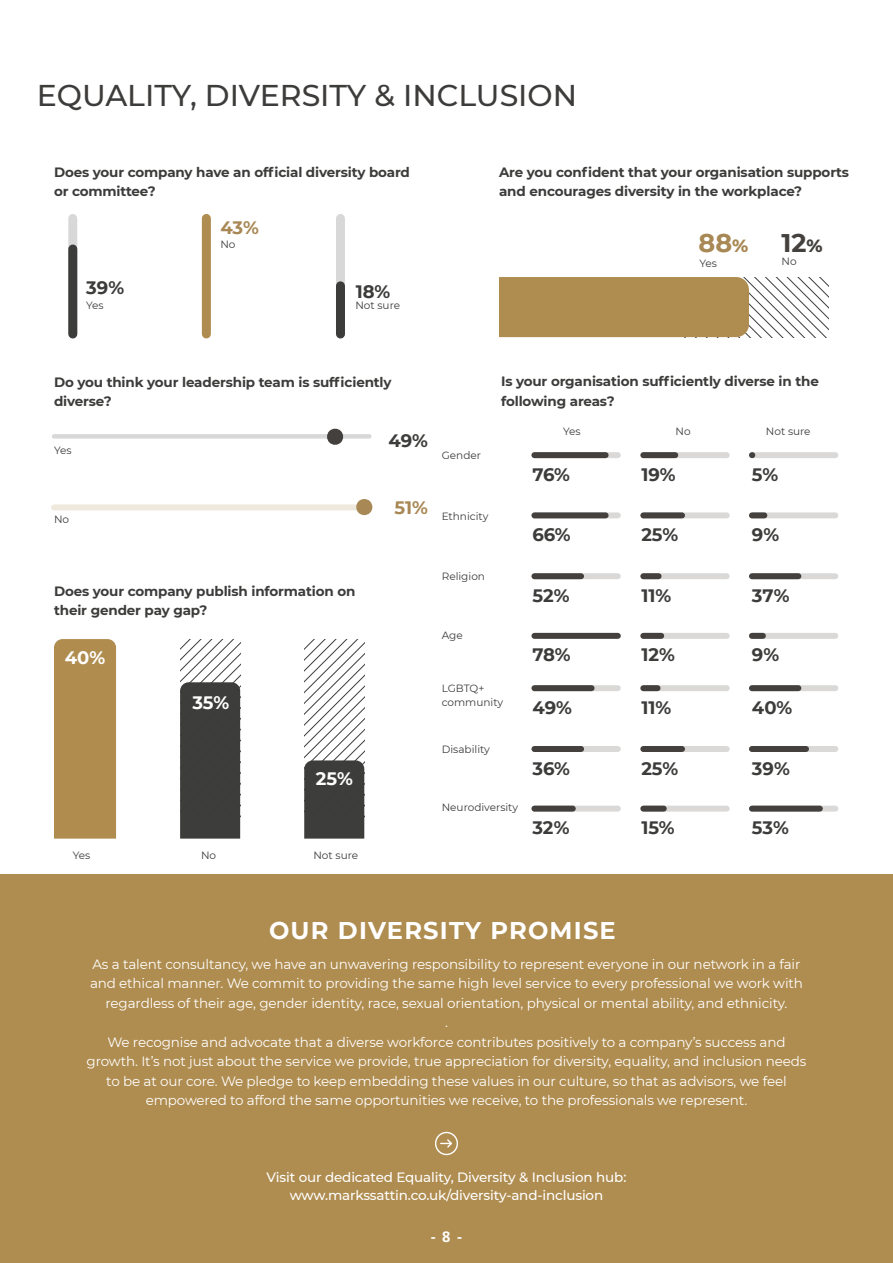
<style>
.page{position:relative;width:893px;height:1263px;background:#fff}
.page>*{position:absolute;margin:0;border:0;box-sizing:border-box;transform-origin:0 0}
.t1{font:500 30px "Montserrat";color:#3d3c3b}
.t2{font:700 25.5px "Montserrat";color:#a88855}
.t3{font:700 25.5px "Montserrat";color:#43403d}
.t4{font:700 24.15px "Montserrat";letter-spacing:.05em;color:#fff}
.t5{font:700 18px "Montserrat";color:#3c3c3b}
.t6{font:700 18px "Montserrat";color:#fff}
.t7{font:700 18px "Montserrat";color:#a88855}
.t8{font:700 15px "Frutiger LT Std";color:#fff}
.t9{font:13.5px/19.5px "Montserrat";letter-spacing:-.01em;color:#fff;text-align:center}
.t10{font:700 13.5px/19.5px "Montserrat";letter-spacing:-.01em;color:#3c3c3b}
.t11{font:500 13.5px/18px "Montserrat";letter-spacing:-.01em;color:#fff;text-align:center}
.t12{font:10.5px/13.5px "Montserrat";color:#3c3c3b}
.s1{font-weight:800;font-size:18px}
</style>
<div class="page">
<div style="left:0;top:874px;width:893px;height:389px;background:#af8c4f"></div>
<div style="left:435px;top:1132px;width:23px;height:23px;border:1px solid #fff;border-radius:50%"></div>
<svg style="left:441px;top:1139px;width:11px;height:9px"></svg>
<svg style="left:606px;top:512px;width:12px;height:6px"></svg>
<svg style="left:592px;top:685px;width:26px;height:6px"></svg>
<svg style="left:581px;top:573px;width:37px;height:6px"></svg>
<svg style="left:581px;top:746px;width:37px;height:6px"></svg>
<svg style="left:573px;top:806px;width:45px;height:6px"></svg>
<svg style="left:675px;top:452px;width:52px;height:6px"></svg>
<svg style="left:682px;top:512px;width:45px;height:6px"></svg>
<div style="left:643px;top:685px;width:84px;height:6px;background:#dad9d8"></div>
<div style="left:643px;top:573px;width:84px;height:6px;background:#dad9d8"></div>
<svg style="left:682px;top:746px;width:45px;height:6px"></svg>
<div style="left:643px;top:633px;width:84px;height:6px;background:#dad9d8"></div>
<div style="left:643px;top:806px;width:84px;height:6px;background:#dad9d8"></div>
<div style="left:752px;top:452px;width:83px;height:6px;background:#dad9d8"></div>
<div style="left:752px;top:512px;width:83px;height:6px;background:#dad9d8"></div>
<svg style="left:798px;top:685px;width:37px;height:6px"></svg>
<svg style="left:798px;top:573px;width:37px;height:6px"></svg>
<svg style="left:806px;top:746px;width:29px;height:6px"></svg>
<div style="left:752px;top:633px;width:83px;height:6px;background:#dad9d8"></div>
<svg style="left:820px;top:806px;width:15px;height:6px"></svg>
<svg style="left:606px;top:452px;width:12px;height:6px"></svg>
<div style="left:534px;top:452px;width:72px;height:6px;background:#43403d"></div>
<div style="left:534px;top:512px;width:72px;height:6px;background:#43403d"></div>
<div style="left:534px;top:685px;width:58px;height:6px;background:#43403d"></div>
<div style="left:534px;top:573px;width:47px;height:6px;background:#43403d"></div>
<div style="left:534px;top:746px;width:47px;height:6px;background:#43403d"></div>
<div style="left:534px;top:633px;width:84px;height:6px;background:#43403d"></div>
<div style="left:534px;top:806px;width:39px;height:6px;background:#43403d"></div>
<div style="left:643px;top:452px;width:32px;height:6px;background:#43403d"></div>
<div style="left:643px;top:512px;width:39px;height:6px;background:#43403d"></div>
<div style="left:643px;top:685px;width:15px;height:6px;background:#43403d"></div>
<div style="left:752px;top:512px;width:12px;height:6px;background:#43403d"></div>
<div style="left:752px;top:685px;width:46px;height:6px;background:#43403d"></div>
<div style="left:752px;top:573px;width:46px;height:6px;background:#43403d"></div>
<div style="left:752px;top:746px;width:54px;height:6px;background:#43403d"></div>
<div style="left:752px;top:633px;width:11px;height:6px;background:#43403d"></div>
<div style="left:752px;top:806px;width:68px;height:6px;background:#43403d"></div>
<div style="left:643px;top:633px;width:18px;height:6px;background:#43403d"></div>
<div style="left:643px;top:806px;width:21px;height:6px;background:#43403d"></div>
<div style="left:643px;top:573px;width:16px;height:6px;background:#43403d"></div>
<div style="left:643px;top:746px;width:39px;height:6px;background:#43403d"></div>
<div style="left:54px;top:434px;width:315px;height:5px;background:#d8d8d8"></div>
<div style="left:54px;top:504px;width:315px;height:6px;background:#efe8dc"></div>
<svg style="left:336px;top:218px;width:9px;height:68px"></svg>
<svg style="left:68px;top:218px;width:9px;height:31px"></svg>
<div style="left:202px;top:218px;width:9px;height:116px;background:#af8c4f"></div>
<div style="left:336px;top:286px;width:9px;height:48px;background:#3c3c3b"></div>
<div style="left:68px;top:249px;width:9px;height:85px;background:#3c3c3b"></div>
<svg style="left:355px;top:499px;width:18px;height:16px"></svg>
<svg style="left:326px;top:428px;width:18px;height:17px"></svg>
<svg style="left:499px;top:277px;width:329px;height:60px"></svg>
<div style="left:54px;top:639px;width:62px;height:200px;background:#b08c4f"></div>
<svg style="left:180px;top:639px;width:60px;height:200px"></svg>
<svg style="left:304px;top:639px;width:60px;height:200px"></svg>
<p class="t1" style="left:37px;top:74px;width:542px">EQUALITY, DIVERSITY &amp; INCLUSION</p>
<p class="t10" style="left:54px;top:161px;width:357px">Does your company have an official diversity board or committee?</p>
<p class="t7" style="left:220px;top:215px;width:40px">43%</p>
<p class="t5" style="left:86px;top:274px;width:39px">39%</p>
<p class="t12" style="left:86px;top:298px;width:19px">Yes</p>
<p class="t12" style="left:220px;top:237px;width:17px">No</p>
<p class="t5" style="left:356px;top:278px;width:36px">18%</p>
<p class="t12" style="left:355px;top:298px;width:46px">Not sure</p>
<p class="t10" style="left:499px;top:161px;width:352px">Are you confident that your organisation supports and encourages diversity in the workplace?</p>
<p class="t2" style="left:699px;top:225px;width:51px">88<span class="s1">%</span></p>
<p class="t3" style="left:782px;top:225px;width:43px">12<span class="s1">%</span></p>
<p class="t12" style="left:699px;top:256px;width:19px">Yes</p>
<p class="t12" style="left:781px;top:255px;width:17px">No</p>
<p class="t10" style="left:54px;top:371px;width:339px">Do you think your leadership team is sufficiently diverse?</p>
<p class="t10" style="left:501px;top:371px;width:319px">Is your organisation sufficiently diverse in the following areas?</p>
<p class="t12" style="left:54px;top:444px;width:19px">Yes</p>
<p class="t12" style="left:54px;top:513px;width:17px">No</p>
<p class="t10" style="left:54px;top:581px;width:303px">Does your company publish information on their gender pay gap?</p>
<p class="t6" style="left:65px;top:644px;width:42px">40%</p>
<p class="t12" style="left:73px;top:848px;width:19px">Yes</p>
<p class="t6" style="left:192px;top:689px;width:38px">35%</p>
<p class="t12" style="left:201px;top:848px;width:17px">No</p>
<p class="t6" style="left:316px;top:766px;width:38px">25%</p>
<p class="t12" style="left:313px;top:848px;width:46px">Not sure</p>
<p class="t5" style="left:388px;top:428px;width:41px">49%</p>
<p class="t12" style="left:442px;top:448px;width:41px">Gender</p>
<p class="t7" style="left:394px;top:495px;width:35px">51%</p>
<p class="t12" style="left:442px;top:509px;width:48px">Ethnicity</p>
<p class="t12" style="left:442px;top:569px;width:45px">Religion</p>
<p class="t12" style="left:442px;top:628px;width:23px">Age</p>
<p class="t12" style="left:442px;top:682px;width:63px">LGBTQ+ community</p>
<p class="t12" style="left:442px;top:742px;width:50px">Disability</p>
<p class="t12" style="left:442px;top:800px;width:78px">Neurodiversity</p>
<p class="t12" style="left:563px;top:424px;width:19px">Yes</p>
<p class="t12" style="left:675px;top:424px;width:17px">No</p>
<p class="t12" style="left:766px;top:424px;width:46px">Not sure</p>
<p class="t5" style="left:532px;top:461px;width:39px">76%</p>
<p class="t5" style="left:641px;top:461px;width:36px">19%</p>
<p class="t5" style="left:752px;top:461px;width:28px">5%</p>
<p class="t5" style="left:532px;top:522px;width:40px">66%</p>
<p class="t5" style="left:641px;top:522px;width:38px">25%</p>
<p class="t5" style="left:752px;top:522px;width:29px">9%</p>
<p class="t5" style="left:532px;top:582px;width:39px">52%</p>
<p class="t5" style="left:641px;top:582px;width:31px">11%</p>
<p class="t5" style="left:752px;top:582px;width:39px">37%</p>
<p class="t5" style="left:532px;top:642px;width:40px">78%</p>
<p class="t5" style="left:641px;top:642px;width:35px">12%</p>
<p class="t5" style="left:752px;top:642px;width:29px">9%</p>
<p class="t5" style="left:532px;top:694px;width:41px">49%</p>
<p class="t5" style="left:641px;top:694px;width:31px">11%</p>
<p class="t5" style="left:752px;top:694px;width:42px">40%</p>
<p class="t5" style="left:532px;top:755px;width:39px">36%</p>
<p class="t5" style="left:641px;top:755px;width:38px">25%</p>
<p class="t5" style="left:752px;top:755px;width:39px">39%</p>
<p class="t5" style="left:532px;top:815px;width:39px">32%</p>
<p class="t5" style="left:641px;top:815px;width:35px">15%</p>
<p class="t5" style="left:752px;top:815px;width:38px">53%</p>
<p class="t4" style="left:269px;top:913px;width:348px">OUR DIVERSITY PROMISE</p>
<p class="t9" style="left:90px;top:954px;width:714px">As a talent consultancy, we have an unwavering responsibility to represent everyone in our network in a fair and ethical manner. We commit to providing the same high level service to every professional we work with regardless of their age, gender identity, race, sexual orientation, physical or mental ability, and ethnicity.</p>
<p class="t9" style="left:445px;top:1012px;width:4px">.</p>
<p class="t9" style="left:87px;top:1032px;width:721px">We recognise and advocate that a diverse workforce contributes positively to a company’s success and growth. It’s not just about the service we provide, true appreciation for diversity, equality, and inclusion needs to be at our core. We pledge to keep embedding these values in our culture, so that as advisors, we feel empowered to afford the same opportunities we receive, to the professionals we represent.</p>
<p class="t11" style="left:267px;top:1168px;width:361px">Visit our dedicated Equality, Diversity &amp; Inclusion hub: www.markssattin.co.uk/diversity-and-inclusion</p>
<p class="t8" style="left:431px;top:1228px;width:33px">- 8 -</p>
</div>
